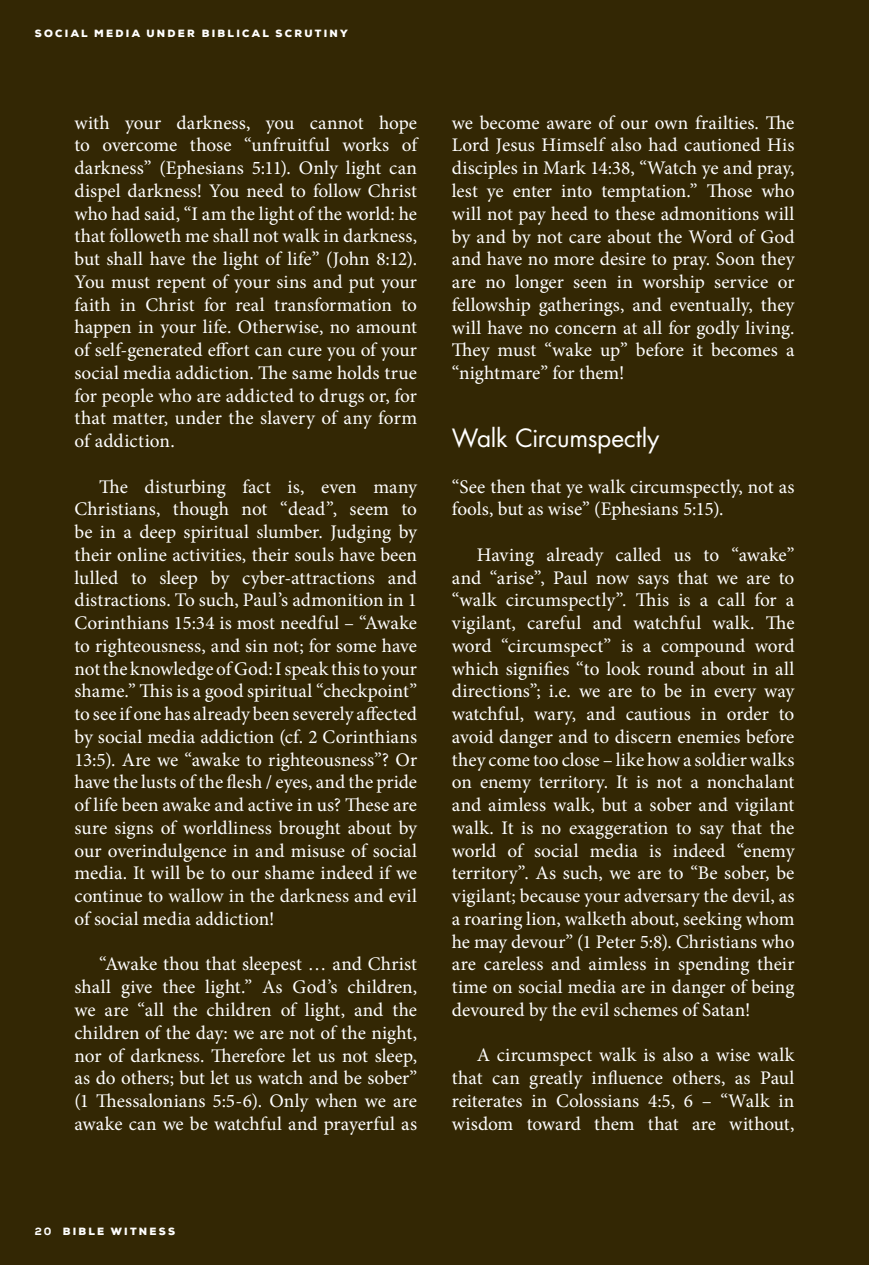
<style>
.page{position:relative;width:869px;height:1265px;background:#fff}
.page>*{position:absolute;margin:0;border:0;box-sizing:border-box;transform-origin:0 0}
.t1{font:24.5px "Futura Std";letter-spacing:-.01em;color:#fff}
.t2{font:19.25px/22.8px "Minion Pro";letter-spacing:.005em;color:#fff;text-align:justify}
.t3{font:900 10.5px "Nexa";letter-spacing:.215em;color:#fff}
.s1{font-weight:800}
</style>
<div class="page">
<div style="left:0;top:0;width:868px;height:1265px;background:#332704"></div>
<p class="t3" style="left:35px;top:27px;width:314px">SOCIAL MEDIA UNDER BIBLICAL SCRUTINY</p>
<p class="t2" style="left:74px;top:111px;width:344px">with your darkness, you cannot hope to overcome those “unfruitful works of darkness” (Ephesians 5:11). Only light can dispel darkness! You need to follow Christ who had said, “I am the light of the world: he that followeth me shall not walk in darkness, but shall have the light of life” (John 8:12).<br>You must repent of your sins and put your faith in Christ for real transformation to happen in your life. Otherwise, no amount of self-generated effort can cure you of your social media addiction. The same holds true for people who are addicted to drugs or, for that matter, under the slavery of any form of addiction.</p>
<p class="t2" style="left:74px;top:475px;width:344px;text-indent:25px">The disturbing fact is, even many Christians, though not “dead”, seem to be in a deep spiritual slumber. Judging by their online activities, their souls have been lulled to sleep by cyber-attractions and distractions. To such, Paul’s admonition in 1<br>Corinthians 15:34 is most needful – “Awake to righteousness, and sin not; for some have not the knowledge of God: I speak this to your shame.” This is a good spiritual “checkpoint” to see if one has already been severely affected by social media addiction (cf. 2 Corinthians 13:5). Are we “awake to righteousness”? Or have the lusts of the flesh / eyes, and the pride of life been awake and active in us? These are sure signs of worldliness brought about by our overindulgence in and misuse of social media. It will be to our shame indeed if we continue to wallow in the darkness and evil of social media addiction!</p>
<p class="t2" style="left:74px;top:953px;width:344px;text-indent:25px">“Awake thou that sleepest … and Christ shall give thee light.” As God’s children, we are “all the children of light, and the children of the day: we are not of the night, nor of darkness. Therefore let us not sleep, as do others; but let us watch and be sober” (1 Thessalonians 5:5-6). Only when we are awake can we be watchful and prayerful as</p>
<p class="t2" style="left:451px;top:111px;width:344px">we become aware of our own frailties. The Lord Jesus Himself also had cautioned His disciples in Mark 14:38, “Watch ye and pray, lest ye enter into temptation.” Those who will not pay heed to these admonitions will by and by not care about the Word of God and have no more desire to pray. Soon they are no longer seen in worship service or fellowship gatherings, and eventually, they will have no concern at all for godly living.<br>They must “wake up” before it becomes a “nightmare” for them!</p>
<p class="t1" style="left:451px;top:422px;width:209px">Walk Circumspectly</p>
<p class="t2" style="left:451px;top:475px;width:344px">“See then that ye walk circumspectly, not as fools, but as wise” (Ephesians 5:15).</p>
<p class="t2" style="left:451px;top:543px;width:344px;text-indent:25px">Having already called us to “awake” and “arise”, Paul now says that we are to “walk circumspectly”. This is a call for a vigilant, careful and watchful walk. The word “circumspect” is a compound word which signifies “to look round about in all directions”; i.e. we are to be in every way watchful, wary, and cautious in order to avoid danger and to discern enemies before they come too close – like how a soldier walks on enemy territory. It is not a nonchalant and aimless walk, but a sober and vigilant walk. It is no exaggeration to say that the world of social media is indeed “enemy territory”. As such, we are to “Be sober, be vigilant; because your adversary the devil, as a roaring lion, walketh about, seeking whom he may devour” (1 Peter 5:8). Christians who are careless and aimless in spending their time on social media are in danger of being devoured by the evil schemes of Satan!</p>
<p class="t2" style="left:451px;top:1044px;width:344px;text-indent:25px">A circumspect walk is also a wise walk that can greatly influence others, as Paul reiterates in Colossians 4:5, 6 – “Walk in wisdom toward them that are without,</p>
<p class="t3" style="left:35px;top:1225px;width:142px"><span class="s1">20</span> BIBLE WITNESS</p>
</div>
